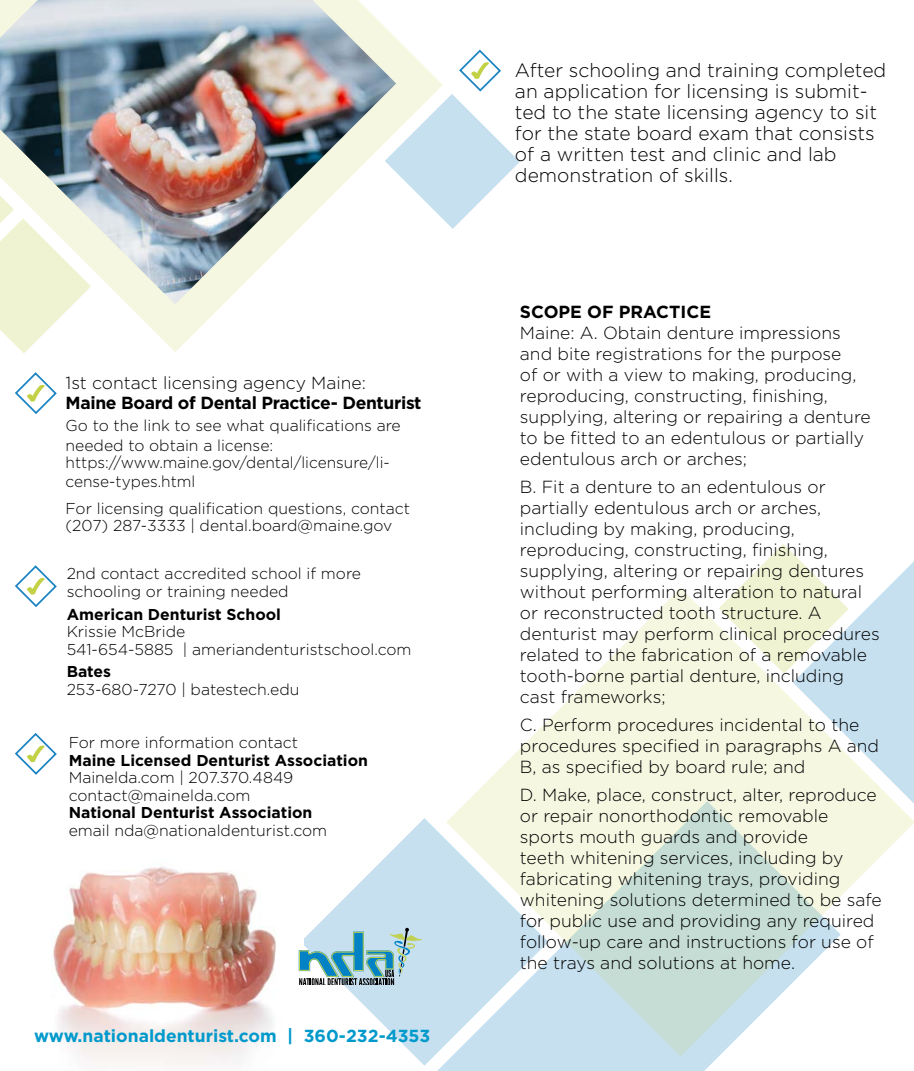
<style>
.page{position:relative;width:914px;height:1071px;background:#fff}
.page>*{position:absolute;margin:0;border:0;box-sizing:border-box;transform-origin:0 0}
.t1{font:300 19.25px/21px "Gotham";color:#000}
.t2{font:300 17.5px/21px "Gotham";color:#000}
.t3{font:700 17.5px "Gotham";color:#09c}
.t4{font:700 17.5px "Gotham";letter-spacing:-.02em;color:#000}
.t5{font:700 17.5px "Gotham";color:#000}
.t6{font:300 15.75px/17.5px "Gotham";color:#000}
.t7{font:700 15.75px "Gotham";color:#000}
</style>
<div class="page">
<div style="left:437px;top:1057px;width:281px;height:14px;background:#c6e0f0"></div>
<svg style="left:303px;top:818px;width:245px;height:248px;fill:#c6e0f0"></svg>
<svg style="left:739px;top:544px;width:175px;height:44px"></svg>
<svg style="left:127px;top:38px;width:279px;height:314px"></svg>
<svg style="left:446px;top:588px;width:468px;height:469px"></svg>
<svg style="left:0;top:304px;width:73px;height:110px"></svg>
<svg style="left:15px;top:565px;width:42px;height:42px"></svg>
<svg style="left:15px;top:733px;width:42px;height:42px"></svg>
<img style="left:0;top:0;width:396px;height:304px">
<img style="left:52px;top:866px;width:251px;height:201px">
<svg style="left:299px;top:928px;width:123px;height:56px;background:#93bfca"></svg>
<svg style="left:385px;top:48px;width:135px;height:181px"></svg>
<p class="t2" style="left:66px;top:372px;width:302px">1st contact licensing agency Maine:</p>
<p class="t4" style="left:66px;top:391px;width:357px">Maine Board of Dental Practice- Denturist</p>
<p class="t6" style="left:66px;top:416px;width:337px;line-height:19.2px">Go to the link to see what qualifications are needed to obtain a license:</p>
<p class="t6" style="left:66px;top:452px;width:326px;line-height:19.2px">https://www.maine.gov/dental/licensure/li&shy;cense-types.html</p>
<p class="t6" style="left:66px;top:499px;width:346px">For licensing qualification questions, contact (207) 287-3333 | dental.board@maine.gov</p>
<p class="t6" style="left:67px;top:565px;width:296px">2nd contact accredited school if more schooling or training needed</p>
<p class="t7" style="left:67px;top:604px;width:216px">American Denturist School</p>
<p class="t6" style="left:67px;top:622px;width:346px">Krissie McBride<br>541-654-5885 | ameriandenturistschool.com</p>
<p class="t7" style="left:67px;top:661px;width:46px">Bates</p>
<p class="t6" style="left:67px;top:680px;width:234px">253-680-7270 | batestech.edu</p>
<p class="t6" style="left:69px;top:734px;width:231px">For more information contact</p>
<p class="t7" style="left:69px;top:750px;width:301px">Maine Licensed Denturist Association</p>
<p class="t6" style="left:69px;top:769px;width:226px">Mainelda.com | 207.370.4849 contact@mainelda.com</p>
<p class="t7" style="left:69px;top:802px;width:245px">National Denturist Association</p>
<p class="t6" style="left:69px;top:821px;width:260px">email nda@nationaldenturist.com</p>
<p class="t3" style="left:34px;top:1024px;width:398px">www.nationaldenturist.com | 360-232-4353</p>
<p class="t1" style="left:515px;top:60px;width:373px">After schooling and training completed an application for licensing is submit&shy;ted to the state licensing agency to sit for the state board exam that consists of a written test and clinic and lab demonstration of skills.</p>
<p class="t5" style="left:520px;top:300px;width:193px">SCOPE OF PRACTICE</p>
<p class="t2" style="left:520px;top:322px;width:352px">Maine: A. Obtain denture impressions and bite registrations for the purpose<br>of or with a view to making, producing, reproducing, constructing, finishing, supplying, altering or repairing a denture to be fitted to an edentulous or partially edentulous arch or arches;</p>
<p class="t2" style="left:520px;top:476px;width:361px">B. Fit a denture to an edentulous or partially edentulous arch or arches, including by making, producing, reproducing, constructing, finishing, supplying, altering or repairing dentures without performing alteration to natural or reconstructed tooth structure. A denturist may perform clinical procedures related to the fabrication of a removable tooth-borne partial denture, including cast frameworks;</p>
<p class="t2" style="left:520px;top:714px;width:361px">C. Perform procedures incidental to the procedures specified in paragraphs A and<br>B, as specified by board rule; and</p>
<p class="t2" style="left:520px;top:784px;width:363px">D. Make, place, construct, alter, reproduce or repair nonorthodontic removable sports mouth guards and provide<br>teeth whitening services, including by fabricating whitening trays, providing whitening solutions determined to be safe for public use and providing any required follow-up care and instructions for use of the trays and solutions at home.</p>
</div>
